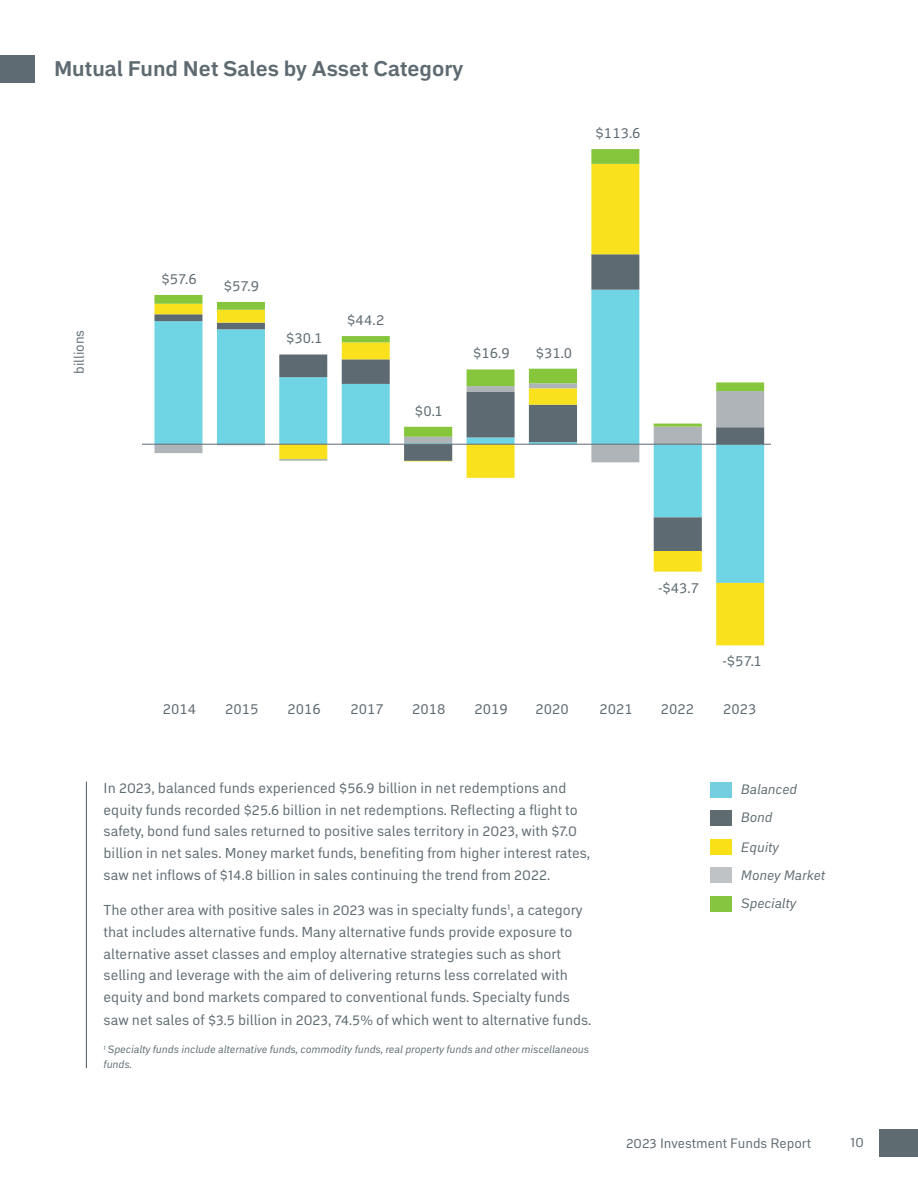
<style>
.page{position:relative;width:918px;height:1188px;background:#fff}
.page>*{position:absolute;margin:0;border:0;box-sizing:border-box;transform-origin:0 0}
.t1{font:700 21px "Embarcadero MVB Pro";color:#5e6a71}
.t2{font:14.7px "Embarcadero MVB Pro";color:#5e6a71}
.t3{font:14.25px/21.9px "Embarcadero MVB Pro";color:#5e6a71}
.t4{font:italic 13.5px/28.2px "Embarcadero MVB Pro";color:#5e6b70}
.t5{font:13.5px "Embarcadero MVB Pro";color:#5e6a71}
.t6{font:italic 10.5px/15px "Embarcadero MVB Pro";color:#5e6b70}
</style>
<div class="page">
<div style="left:880px;top:1130px;width:38px;height:27px;background:#5e6b70"></div>
<div style="left:0;top:55px;width:35px;height:27px;background:#5e6b73"></div>
<hr style="left:86px;top:782px;width:1px;height:286px;background:#5e6a71">
<svg style="left:466px;top:462px;width:298px;height:183px"></svg>
<svg style="left:154px;top:149px;width:610px;height:312px"></svg>
<hr style="left:142px;top:444px;width:629px;height:1px;background:#5e6a71">
<div style="left:710px;top:782px;width:22px;height:16px;background:#74cee0"></div>
<div style="left:710px;top:810px;width:22px;height:16px;background:#5e6b70"></div>
<div style="left:710px;top:839px;width:22px;height:16px;background:#fae017"></div>
<div style="left:710px;top:867px;width:22px;height:16px;background:#bfc3c6"></div>
<div style="left:710px;top:896px;width:22px;height:15px;background:#86c540"></div>
<h1 class="t1" style="left:54px;top:54px;width:411px">Mutual Fund Net Sales by Asset Category</h1>
<p class="t2" style="left:595px;top:123px;width:47px">$113.6</p>
<p class="t5" style="left:70px;top:374px;width:45px;rotate:-90deg">billions</p>
<p class="t2" style="left:161px;top:268px;width:37px">$57.6</p>
<p class="t2" style="left:224px;top:275px;width:37px">$57.9</p>
<p class="t2" style="left:286px;top:328px;width:38px">$30.1</p>
<p class="t2" style="left:347px;top:310px;width:39px">$44.2</p>
<p class="t2" style="left:415px;top:400px;width:29px">$0.1</p>
<p class="t2" style="left:473px;top:343px;width:38px">$16.9</p>
<p class="t2" style="left:536px;top:342px;width:38px">$31.0</p>
<p class="t2" style="left:658px;top:577px;width:43px">-$43.7</p>
<p class="t2" style="left:722px;top:651px;width:41px">-$57.1</p>
<p class="t2" style="left:163px;top:699px;width:35px">2014</p>
<p class="t2" style="left:225px;top:699px;width:35px">2015</p>
<p class="t2" style="left:287px;top:699px;width:35px">2016</p>
<p class="t2" style="left:350px;top:699px;width:35px">2017</p>
<p class="t2" style="left:412px;top:699px;width:35px">2018</p>
<p class="t2" style="left:475px;top:699px;width:35px">2019</p>
<p class="t2" style="left:535px;top:699px;width:35px">2020</p>
<p class="t2" style="left:600px;top:699px;width:35px">2021</p>
<p class="t2" style="left:661px;top:699px;width:35px">2022</p>
<p class="t2" style="left:723px;top:699px;width:35px">2023</p>
<p class="t3" style="left:104px;top:776px;width:488px">In 2023, balanced funds experienced $56.9 billion in net redemptions and equity funds recorded $25.6 billion in net redemptions. Reflecting a flight to safety, bond fund sales returned to positive sales territory in 2023, with $7.0 billion in net sales. Money market funds, benefiting from higher interest rates, saw net inflows of $14.8 billion in sales continuing the trend from 2022.</p>
<p class="t3" style="left:104px;top:899px;width:489px">The other area with positive sales in 2023 was in specialty funds<sup>1</sup>, a category that includes alternative funds. Many alternative funds provide exposure to alternative asset classes and employ alternative strategies such as short selling and leverage with the aim of delivering returns less correlated with equity and bond markets compared to conventional funds. Specialty funds saw net sales of $3.5 billion in 2023, 74.5% of which went to alternative funds.</p>
<p class="t6" style="left:104px;top:1042px;width:487px"><sup>1</sup> Specialty funds include alternative funds, commodity funds, real property funds and other miscellaneous funds.</p>
<p class="t4" style="left:741px;top:775px;width:58px">Balanced<br>Bond</p>
<p class="t4" style="left:741px;top:832px;width:86px">Equity<br>Money Market<br>Specialty</p>
<p class="t5" style="left:626px;top:1134px;width:187px">2023 Investment Funds Report</p>
<p class="t5" style="left:850px;top:1132px;width:15px">10</p>
</div>
